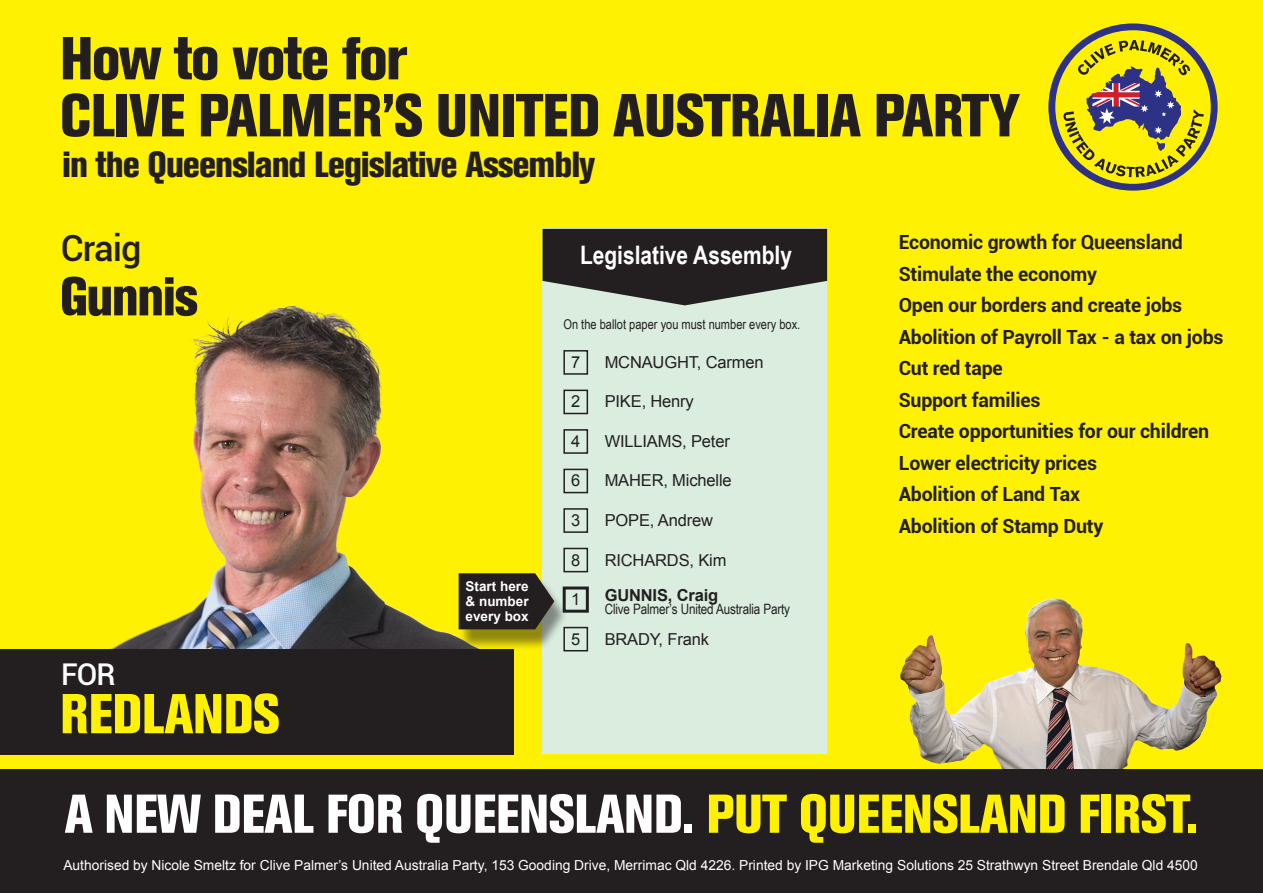
<style>
.page{position:relative;width:1263px;height:893px;background:#fff}
.page>*{position:absolute;margin:0;border:0;box-sizing:border-box;transform-origin:0 0}
.t1{font:800 condensed 60px "Akzidenz Grotesk BE";letter-spacing:-.01em;color:#231f20}
.t2{font:800 condensed 60px "Akzidenz Grotesk BE";letter-spacing:-.03em;color:#231f20}
.t3{font:800 condensed 55.5px "Akzidenz Grotesk BE";letter-spacing:-.01em;color:#fff101}
.t4{font:800 condensed 54px "Akzidenz Grotesk BE";letter-spacing:-.01em;color:#fff}
.t5{font:800 condensed 54px "Akzidenz Grotesk BE";letter-spacing:-.03em;color:#231f20}
.t6{font:800 condensed 36px "Akzidenz Grotesk BE";letter-spacing:-.03em;color:#231f20}
.t7{font:500 36px "Roboto";letter-spacing:-.03em;color:#231f20}
.t8{font:500 30px "Roboto";color:#fff}
.t9{font:700 25.5px "Arial Narrow";color:#fff}
.ParaStyle03-Leading{font:700 19.5px "Roboto";letter-spacing:-.01em;color:#231f20}
.t10{font:16.5px "Arial";letter-spacing:-.01em;color:#231f20}
.t11{font:700 16.5px "Arial";letter-spacing:-.01em;color:#231f20}
.t12{font:14.25px "Arial Narrow";letter-spacing:-.01em;color:#231f20}
.t13{font:13.8px "Arial";color:#fff}
.t14{font:13.5px "Arial Narrow";color:#231f20}
.t15{font:700 13.5px/15px "Arial";color:#fff;text-align:justify}
.s1{color:#fff101}
</style>
<div class="page">
<div style="left:0;top:189px;width:1263px;height:584px;background:#fff101"></div>
<img style="left:900px;top:598px;width:322px;height:171px">
<div style="left:0;top:770px;width:1263px;height:123px;background:#231f20"></div>
<div style="left:0;top:649px;width:513px;height:105px;background:#231f20"></div>
<img style="left:109px;top:305px;width:350px;height:344px">
<div style="left:542px;top:229px;width:285px;height:525px;background:#daeddf"></div>
<svg style="left:543px;top:229px;width:284px;height:76px"></svg>
<div style="left:563px;top:627px;width:25px;height:24px;border:2px solid #231f20"></div>
<div style="left:563px;top:586px;width:26px;height:27px;border:3px solid #231f20"></div>
<div style="left:563px;top:548px;width:25px;height:24px;border:2px solid #231f20"></div>
<div style="left:563px;top:508px;width:25px;height:25px;border:2px solid #231f20"></div>
<div style="left:563px;top:469px;width:25px;height:24px;border:2px solid #231f20"></div>
<div style="left:563px;top:429px;width:25px;height:25px;border:2px solid #231f20"></div>
<div style="left:563px;top:390px;width:25px;height:24px;border:2px solid #231f20"></div>
<div style="left:563px;top:350px;width:25px;height:25px;border:2px solid #231f20"></div>
<div style="left:458px;top:578px;width:111px;height:72px;background:#231f20;opacity:.5"></div>
<svg style="left:459px;top:573px;width:95px;height:56px;background:#312f2b"></svg>
<div style="left:0;top:0;width:1263px;height:210px;background:#fff101"></div>
<div style="left:1048px;top:23px;width:169px;height:168px;background:#2e3287;border-radius:50%"></div>
<div style="left:1055px;top:30px;width:156px;height:154px;background:#fff101;border-radius:50%"></div>
<svg style="left:1063px;top:40px;width:141px;height:137px"></svg>
<p class="t2" style="left:60px;top:24px;width:349px">How to vote for</p>
<p class="t1" style="left:60px;top:81px;width:962px">CLIVE PALMER’S UNITED AUSTRALIA PARTY</p>
<p class="t6" style="left:62px;top:144px;width:534px">in the Queensland Legislative Assembly</p>
<p class="t7" style="left:61px;top:223px;width:82px">Craig</p>
<p class="t9" style="left:580px;top:235px;width:213px">Legislative Assembly</p>
<p class="t5" style="left:60px;top:265px;width:140px">Gunnis</p>
<p class="t8" style="left:61px;top:653px;width:56px">FOR</p>
<p class="t3" style="left:60px;top:682px;width:221px">REDLANDS</p>
<p class="t15" style="left:466px;top:579px;width:65px">Start here &amp; number every box</p>
<p class="t14" style="left:563px;top:314px;width:238px">On the ballot paper you must number every box.</p>
<p class="t10" style="left:605px;top:351px;width:160px">MCNAUGHT, Carmen</p>
<p class="t10" style="left:605px;top:391px;width:91px">PIKE, Henry</p>
<p class="t10" style="left:605px;top:430px;width:127px">WILLIAMS, Peter</p>
<p class="t10" style="left:605px;top:470px;width:128px">MAHER, Michelle</p>
<p class="t10" style="left:605px;top:509px;width:110px">POPE, Andrew</p>
<p class="t10" style="left:605px;top:549px;width:123px">RICHARDS, Kim</p>
<p class="t10" style="left:571px;top:351px;width:11px">7</p>
<p class="t10" style="left:571px;top:391px;width:11px">2</p>
<p class="t10" style="left:571px;top:430px;width:11px">4</p>
<p class="t10" style="left:571px;top:470px;width:11px">6</p>
<p class="t10" style="left:571px;top:509px;width:11px">3</p>
<p class="t10" style="left:571px;top:549px;width:11px">8</p>
<p class="t10" style="left:571px;top:589px;width:11px">1</p>
<p class="t10" style="left:571px;top:628px;width:11px">5</p>
<p class="t11" style="left:605px;top:584px;width:115px">GUNNIS, Craig</p>
<p class="t12" style="left:605px;top:599px;width:187px">Clive Palmer’s United Australia Party</p>
<p class="t10" style="left:605px;top:628px;width:106px">BRADY, Frank</p>
<p class="ParaStyle03-Leading" style="left:899px;top:229px;width:286px">Economic growth for Queensland</p>
<p class="ParaStyle03-Leading" style="left:899px;top:260px;width:200px">Stimulate the economy</p>
<p class="ParaStyle03-Leading" style="left:899px;top:292px;width:285px">Open our borders and create jobs</p>
<p class="ParaStyle03-Leading" style="left:899px;top:323px;width:326px">Abolition of Payroll Tax - a tax on jobs</p>
<p class="ParaStyle03-Leading" style="left:899px;top:355px;width:106px">Cut red tape</p>
<p class="ParaStyle03-Leading" style="left:899px;top:386px;width:143px">Support families</p>
<p class="ParaStyle03-Leading" style="left:899px;top:418px;width:312px">Create opportunities for our children</p>
<p class="ParaStyle03-Leading" style="left:899px;top:449px;width:200px">Lower electricity prices</p>
<p class="ParaStyle03-Leading" style="left:899px;top:481px;width:183px">Abolition of Land Tax</p>
<p class="ParaStyle03-Leading" style="left:899px;top:512px;width:206px">Abolition of Stamp Duty</p>
<p class="t4" style="left:65px;top:783px;width:1135px">A NEW DEAL FOR QUEENSLAND. <span class="s1">PUT QUEENSLAND FIRST.</span></p>
<p class="t13" style="left:63px;top:856px;width:1136px">Authorised by Nicole Smeltz for Clive Palmer’s United Australia Party, 153 Gooding Drive, Merrimac Qld 4226. Printed by IPG Marketing Solutions 25 Strathwyn Street Brendale Qld 4500</p>
</div>
